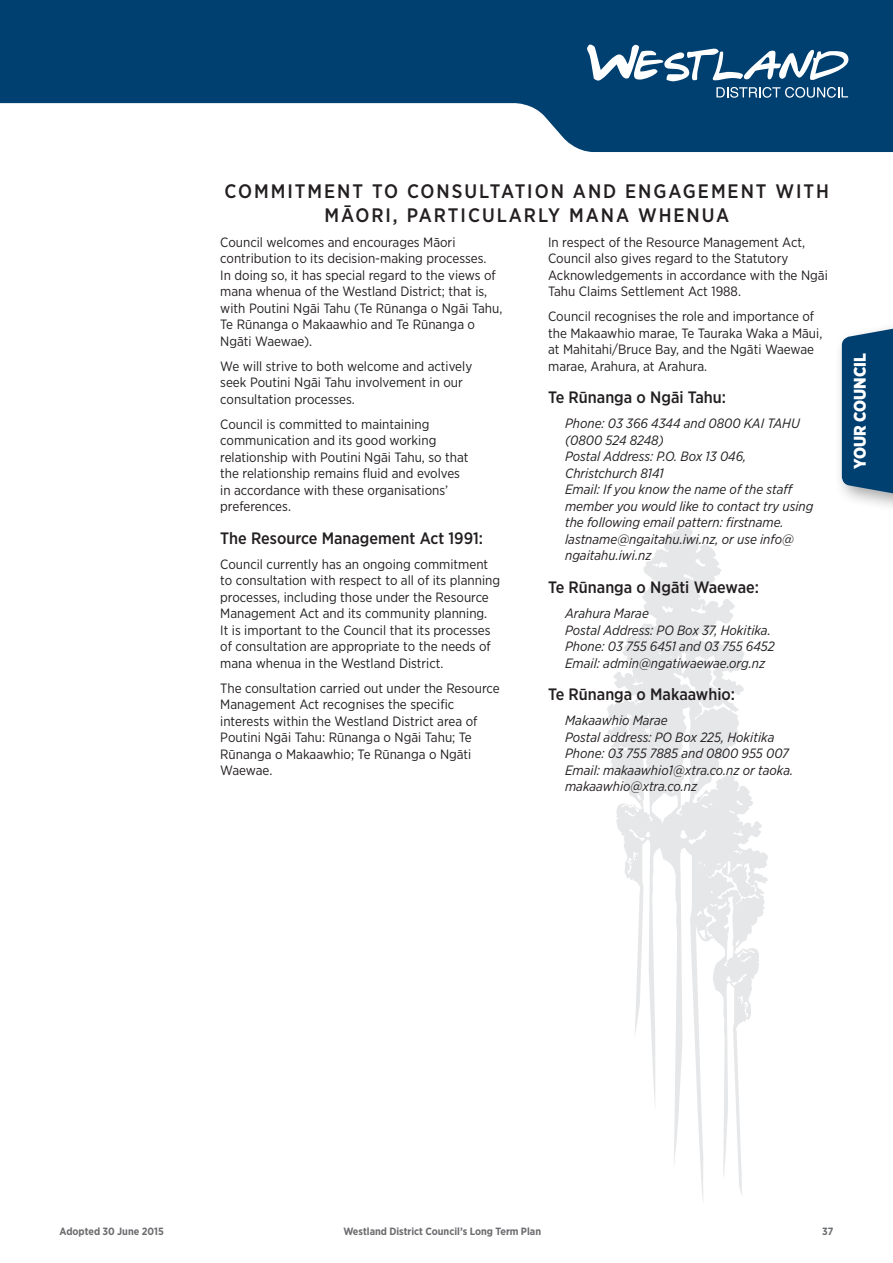
<style>
.page{position:relative;width:893px;height:1263px;background:#fff}
.page>*{position:absolute;margin:0;border:0;box-sizing:border-box;transform-origin:0 0}
.t1{font:500 19.5px/23.4px "Gotham Narrow";letter-spacing:.1em;color:#231f20;text-align:center}
.t2{font:900 16.8px "Gotham Narrow";color:#fff}
.t3{font:500 16.5px "Gotham Narrow";color:#231f20}
.t4{font:13.5px/16.5px "Gotham Narrow";color:#231f20}
.t5{font:italic 13.5px/16.5px "Gotham Narrow";color:#231f20}
.t6{font:700 10.5px "Gotham Narrow";color:#6c6d70}
</style>
<div class="page">
<svg style="left:0;top:0;width:893px;height:152px;fill:#004071"></svg>
<svg style="left:587px;top:45px;width:261px;height:36px"></svg>
<svg style="left:716px;top:87px;width:132px;height:11px"></svg>
<svg style="left:642px;top:527px;width:102px;height:672px"></svg>
<svg style="left:694px;top:775px;width:74px;height:422px"></svg>
<svg style="left:607px;top:623px;width:77px;height:486px"></svg>
<div style="left:833px;top:320px;width:60px;height:194px;background:#231f20;opacity:.4"></div>
<svg style="left:842px;top:326px;width:51px;height:170px"></svg>
<h1 class="t1" style="left:225px;top:180px;width:606px">COMMITMENT TO CONSULTATION AND ENGAGEMENT WITH<br>MĀORI, PARTICULARLY MANA WHENUA</h1>
<p class="t4" style="left:220px;top:234px;width:284px">Council welcomes and encourages Māori contribution to its decision-making processes.<br>In doing so, it has special regard to the views of mana whenua of the Westland District; that is, with Poutini Ngāi Tahu (Te Rūnanga o Ngāi Tahu, Te Rūnanga o Makaawhio and Te Rūnanga o Ngāti Waewae).</p>
<p class="t4" style="left:220px;top:358px;width:253px">We will strive to both welcome and actively seek Poutini Ngāi Tahu involvement in our consultation processes.</p>
<p class="t4" style="left:220px;top:416px;width:250px">Council is committed to maintaining communication and its good working relationship with Poutini Ngāi Tahu, so that the relationship remains fluid and evolves in accordance with these organisations’ preferences.</p>
<p class="t3" style="left:220px;top:528px;width:264px">The Resource Management Act 1991:</p>
<p class="t4" style="left:220px;top:556px;width:281px">Council currently has an ongoing commitment to consultation with respect to all of its planning processes, including those under the Resource Management Act and its community planning.<br>It is important to the Council that its processes of consultation are appropriate to the needs of mana whenua in the Westland District.</p>
<p class="t4" style="left:220px;top:680px;width:281px">The consultation carried out under the Resource Management Act recognises the specific interests within the Westland District area of Poutini Ngāi Tahu: Rūnanga o Ngāi Tahu; Te Rūnanga o Makaawhio; Te Rūnanga o Ngāti Waewae.</p>
<p class="t4" style="left:548px;top:234px;width:281px">In respect of the Resource Management Act, Council also gives regard to the Statutory Acknowledgements in accordance with the Ngāi Tahu Claims Settlement Act 1988.</p>
<p class="t4" style="left:548px;top:308px;width:276px">Council recognises the role and importance of the Makaawhio marae, Te Tauraka Waka a Māui, at Mahitahi/Bruce Bay, and the Ngāti Waewae marae, Arahura, at Arahura.</p>
<p class="t3" style="left:548px;top:387px;width:180px">Te Rūnanga o Ngāi Tahu:</p>
<p class="t5" style="left:565px;top:415px;width:250px">Phone: 03 366 4344 and 0800 KAI TAHU (0800 524 8248)<br>Postal Address: P.O. Box 13 046,<br>Christchurch 8141<br>Email: If you know the name of the staff member you would like to contact try using the following email pattern: firstname. lastname@ngaitahu.iwi.nz, or use info@ ngaitahu.iwi.nz</p>
<p class="t3" style="left:548px;top:577px;width:212px">Te Rūnanga o Ngāti Waewae:</p>
<p class="t5" style="left:565px;top:605px;width:211px">Arahura Marae<br>Postal Address: PO Box 37, Hokitika.<br>Phone: 03 755 6451 and 03 755 6452<br>Email: admin@ngatiwaewae.org.nz</p>
<p class="t3" style="left:548px;top:684px;width:189px">Te Rūnanga o Makaawhio:</p>
<p class="t5" style="left:565px;top:712px;width:230px">Makaawhio Marae<br>Postal address: PO Box 225, Hokitika<br>Phone: 03 755 7885 and 0800 955 007<br>Email: makaawhio1@xtra.co.nz or taoka. makaawhio@xtra.co.nz</p>
<p class="t2" style="left:849px;top:469px;width:118px;rotate:-90deg">YOUR COUNCIL</p>
<p class="t6" style="left:60px;top:1225px;width:106px">Adopted 30 June 2015</p>
<p class="t6" style="left:343px;top:1225px;width:199px">Westland District Council’s Long Term Plan</p>
<p class="t6" style="left:822px;top:1225px;width:13px">37</p>
</div>
